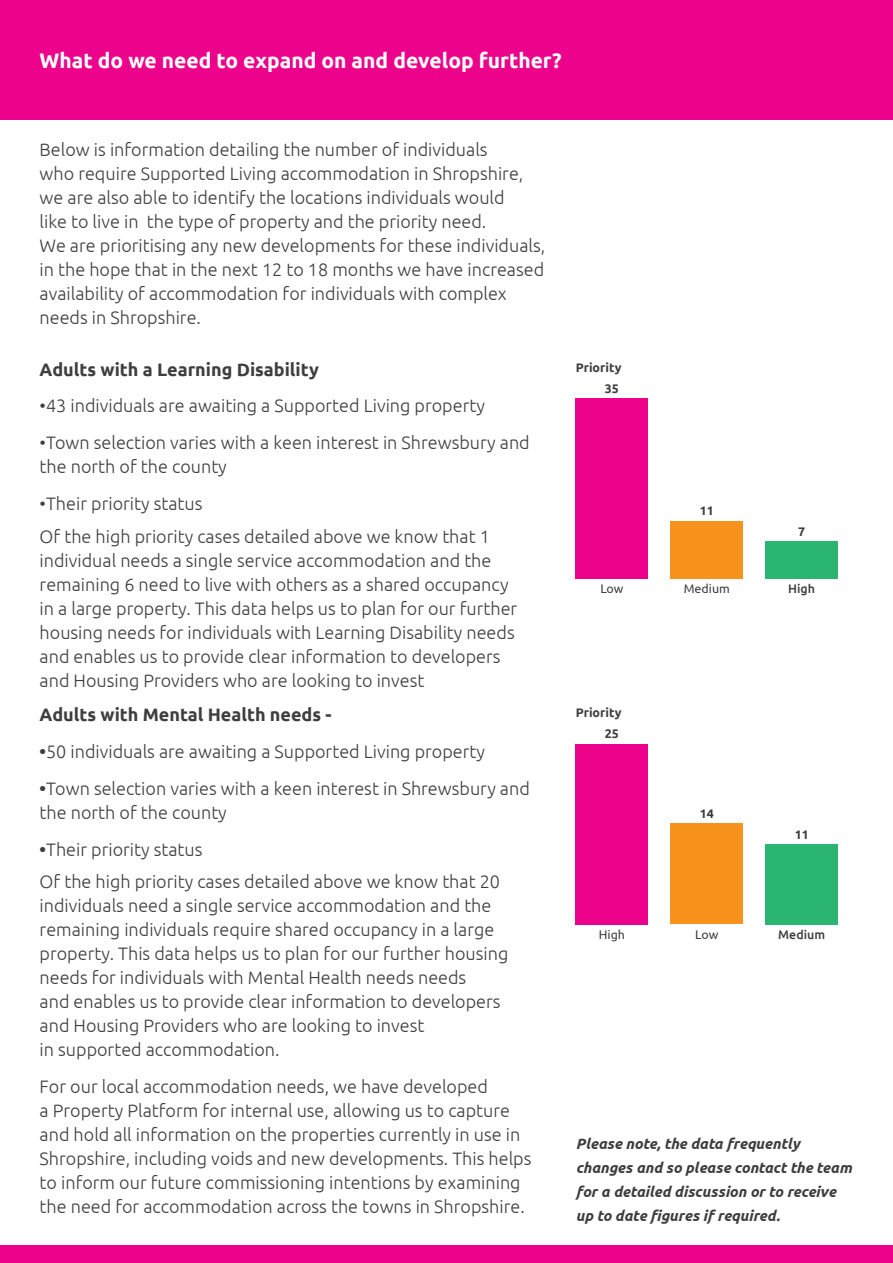
<style>
.page{position:relative;width:893px;height:1263px;background:#fff}
.page>*{position:absolute;margin:0;border:0;box-sizing:border-box;transform-origin:0 0}
.t1{font:700 21px "Ubuntu";color:#fff}
.t2{font:300 18px/24px "Ubuntu";color:#3e3e3f}
.t3{font:700 18px "Ubuntu";color:#3e3e3f}
.t4{font:italic 700 15px/24px "Ubuntu";color:#3e3e3f}
.t5{font:700 12.45px "Ubuntu";color:#3e3e3f}
.t6{font:12.45px "Ubuntu";color:#3e3e3f}
.t7{font:500 12.45px "Ubuntu";color:#3e3e3f}
.s1{font-weight:700}
</style>
<div class="page">
<div style="left:0;top:0;width:893px;height:119px;background:#ed028c"></div>
<div style="left:0;top:1246px;width:893px;height:17px;background:#ed028c"></div>
<div style="left:576px;top:398px;width:72px;height:181px;background:#ed028c"></div>
<div style="left:671px;top:521px;width:72px;height:58px;background:#f7931d"></div>
<div style="left:766px;top:542px;width:72px;height:37px;background:#2bb572"></div>
<div style="left:576px;top:744px;width:72px;height:180px;background:#ed028c"></div>
<div style="left:671px;top:823px;width:72px;height:101px;background:#f7931d"></div>
<div style="left:766px;top:844px;width:72px;height:80px;background:#2bb572"></div>
<p class="t1" style="left:40px;top:47px;width:523px">What do we need to expand on and develop further?</p>
<p class="t2" style="left:40px;top:137px;width:507px">Below is information detailing the number of individuals<br>who require Supported Living accommodation in Shropshire, we are also able to identify the locations individuals would<br>like to live in the type of property and the priority need.<br>We are prioritising any new developments for these individuals, in the hope that in the next 12 to 18 months we have increased availability of accommodation for individuals with complex needs in Shropshire.</p>
<p class="t3" style="left:40px;top:358px;width:281px">Adults with a Learning Disability</p>
<p class="t2" style="left:40px;top:394px;width:447px">•43 individuals are awaiting a Supported Living property</p>
<p class="t2" style="left:40px;top:430px;width:492px">•Town selection varies with a keen interest in Shrewsbury and the north of the county</p>
<p class="t2" style="left:40px;top:491px;width:164px">•Their priority status</p>
<p class="t2" style="left:40px;top:524px;width:479px">Of the high priority cases detailed above we know that 1 individual needs a single service accommodation and the remaining 6 need to live with others as a shared occupancy in a large property. This data helps us to plan for our further housing needs for individuals with Learning Disability needs and enables us to provide clear information to developers and Housing Providers who are looking to invest</p>
<p class="t3" style="left:40px;top:704px;width:294px">Adults with Mental Health needs -</p>
<p class="t2" style="left:40px;top:739px;width:447px"><span class="s1">•</span>50 individuals are awaiting a Supported Living property</p>
<p class="t2" style="left:40px;top:776px;width:492px"><span class="s1">•</span>Town selection varies with a keen interest in Shrewsbury and the north of the county</p>
<p class="t2" style="left:40px;top:837px;width:164px"><span class="s1">•</span>Their priority status</p>
<p class="t2" style="left:40px;top:869px;width:470px">Of the high priority cases detailed above we know that 20 individuals need a single service accommodation and the remaining individuals require shared occupancy in a large property. This data helps us to plan for our further housing needs for individuals with Mental Health needs needs<br>and enables us to provide clear information to developers and Housing Providers who are looking to invest<br>in supported accommodation.</p>
<p class="t2" style="left:40px;top:1074px;width:493px">For our local accommodation needs, we have developed<br>a Property Platform for internal use, allowing us to capture and hold all information on the properties currently in use in Shropshire, including voids and new developments. This helps to inform our future commissioning intentions by examining the need for accommodation across the towns in Shropshire.</p>
<p class="t5" style="left:576px;top:360px;width:47px">Priority</p>
<p class="t5" style="left:605px;top:381px;width:16px">35</p>
<p class="t5" style="left:700px;top:503px;width:16px">11</p>
<p class="t5" style="left:798px;top:524px;width:9px">7</p>
<p class="t6" style="left:600px;top:581px;width:25px">Low</p>
<p class="t6" style="left:684px;top:581px;width:48px">Medium</p>
<p class="t7" style="left:788px;top:581px;width:28px">High</p>
<p class="t5" style="left:576px;top:705px;width:47px">Priority</p>
<p class="t5" style="left:605px;top:726px;width:16px">25</p>
<p class="t5" style="left:700px;top:806px;width:16px">14</p>
<p class="t5" style="left:795px;top:826px;width:16px">11</p>
<p class="t6" style="left:599px;top:927px;width:28px">High</p>
<p class="t6" style="left:695px;top:927px;width:25px">Low</p>
<p class="t7" style="left:778px;top:926px;width:48px">Medium</p>
<p class="t4" style="left:576px;top:1131px;width:277px">Please note, the data frequently changes and so please contact the team for a detailed discussion or to receive up to date figures if required.</p>
</div>
